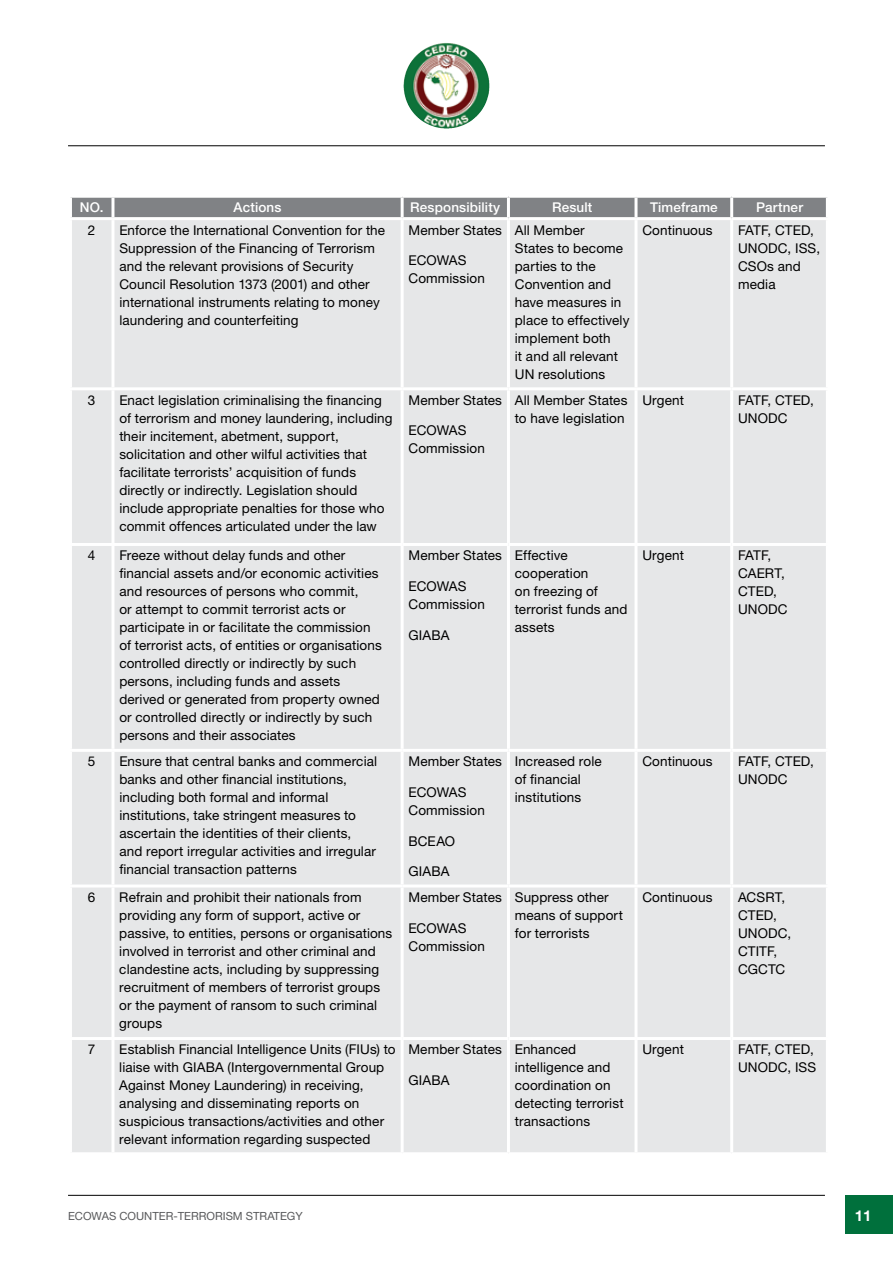
<style>
.page{position:relative;width:893px;height:1263px;background:#fff}
.page>*{position:absolute;margin:0;border:0;box-sizing:border-box;transform-origin:0 0}
.t1{font:700 15px "Helvetica Neue LT Std";color:#fff}
.t2{font:13.5px/18px "Helvetica Neue LT Std";letter-spacing:.01em;color:#000}
.t3{font:500 13.5px "Helvetica Neue LT Std";letter-spacing:.01em;color:#fff}
.t4{font:11.25px "Helvetica Neue LT Std";color:#58595b}
</style>
<div class="page">
<div style="left:845px;top:1195px;width:48px;height:38px;background:#00703c"></div>
<hr style="left:68px;top:1195px;width:757px;height:1px;background:#000">
<hr style="left:68px;top:145px;width:757px;height:1px;background:#000">
<img style="left:403px;top:43px;width:41px;height:73px">
<div style="left:72px;top:198px;width:754px;height:19px;background:#808285"></div>
<div style="left:72px;top:220px;width:754px;height:932px;background:#e6e7e8"></div>
<hr style="left:111px;top:198px;width:3px;height:19px;background:#fff">
<hr style="left:401px;top:198px;width:3px;height:19px;background:#fff">
<hr style="left:507px;top:198px;width:3px;height:19px;background:#fff">
<hr style="left:634px;top:198px;width:3px;height:19px;background:#fff">
<hr style="left:730px;top:198px;width:3px;height:19px;background:#fff">
<hr style="left:111px;top:220px;width:3px;height:167px;background:#fff">
<hr style="left:401px;top:220px;width:3px;height:167px;background:#fff">
<hr style="left:507px;top:220px;width:3px;height:167px;background:#fff">
<hr style="left:634px;top:220px;width:3px;height:167px;background:#fff">
<hr style="left:730px;top:220px;width:3px;height:167px;background:#fff">
<hr style="left:69px;top:387px;width:44px;height:3px;background:#fff">
<hr style="left:113px;top:387px;width:289px;height:3px;background:#fff">
<hr style="left:111px;top:390px;width:3px;height:153px;background:#fff">
<hr style="left:402px;top:387px;width:106px;height:3px;background:#fff">
<hr style="left:401px;top:390px;width:3px;height:153px;background:#fff">
<hr style="left:508px;top:387px;width:128px;height:3px;background:#fff">
<hr style="left:507px;top:390px;width:3px;height:153px;background:#fff">
<hr style="left:636px;top:387px;width:96px;height:3px;background:#fff">
<hr style="left:634px;top:390px;width:3px;height:153px;background:#fff">
<hr style="left:732px;top:387px;width:97px;height:3px;background:#fff">
<hr style="left:730px;top:390px;width:3px;height:153px;background:#fff">
<hr style="left:69px;top:543px;width:44px;height:3px;background:#fff">
<hr style="left:113px;top:543px;width:289px;height:3px;background:#fff">
<hr style="left:111px;top:546px;width:3px;height:203px;background:#fff">
<hr style="left:402px;top:543px;width:106px;height:3px;background:#fff">
<hr style="left:401px;top:546px;width:3px;height:203px;background:#fff">
<hr style="left:508px;top:543px;width:128px;height:3px;background:#fff">
<hr style="left:507px;top:546px;width:3px;height:203px;background:#fff">
<hr style="left:636px;top:543px;width:96px;height:3px;background:#fff">
<hr style="left:634px;top:546px;width:3px;height:203px;background:#fff">
<hr style="left:732px;top:543px;width:97px;height:3px;background:#fff">
<hr style="left:730px;top:546px;width:3px;height:203px;background:#fff">
<hr style="left:69px;top:749px;width:44px;height:3px;background:#fff">
<hr style="left:113px;top:749px;width:289px;height:3px;background:#fff">
<hr style="left:111px;top:752px;width:3px;height:132px;background:#fff">
<hr style="left:402px;top:749px;width:106px;height:3px;background:#fff">
<hr style="left:401px;top:752px;width:3px;height:132px;background:#fff">
<hr style="left:508px;top:749px;width:128px;height:3px;background:#fff">
<hr style="left:507px;top:752px;width:3px;height:132px;background:#fff">
<hr style="left:636px;top:749px;width:96px;height:3px;background:#fff">
<hr style="left:634px;top:752px;width:3px;height:132px;background:#fff">
<hr style="left:732px;top:749px;width:97px;height:3px;background:#fff">
<hr style="left:730px;top:752px;width:3px;height:132px;background:#fff">
<hr style="left:69px;top:884px;width:44px;height:3px;background:#fff">
<hr style="left:113px;top:884px;width:289px;height:3px;background:#fff">
<hr style="left:111px;top:887px;width:3px;height:150px;background:#fff">
<hr style="left:402px;top:884px;width:106px;height:3px;background:#fff">
<hr style="left:401px;top:887px;width:3px;height:150px;background:#fff">
<hr style="left:508px;top:884px;width:128px;height:3px;background:#fff">
<hr style="left:507px;top:887px;width:3px;height:150px;background:#fff">
<hr style="left:636px;top:884px;width:96px;height:3px;background:#fff">
<hr style="left:634px;top:887px;width:3px;height:150px;background:#fff">
<hr style="left:732px;top:884px;width:97px;height:3px;background:#fff">
<hr style="left:730px;top:887px;width:3px;height:150px;background:#fff">
<hr style="left:69px;top:1037px;width:44px;height:3px;background:#fff">
<hr style="left:113px;top:1037px;width:289px;height:3px;background:#fff">
<hr style="left:111px;top:1040px;width:3px;height:112px;background:#fff">
<hr style="left:402px;top:1037px;width:106px;height:3px;background:#fff">
<hr style="left:401px;top:1040px;width:3px;height:112px;background:#fff">
<hr style="left:508px;top:1037px;width:128px;height:3px;background:#fff">
<hr style="left:507px;top:1040px;width:3px;height:112px;background:#fff">
<hr style="left:636px;top:1037px;width:96px;height:3px;background:#fff">
<hr style="left:634px;top:1040px;width:3px;height:112px;background:#fff">
<hr style="left:732px;top:1037px;width:97px;height:3px;background:#fff">
<hr style="left:730px;top:1040px;width:3px;height:112px;background:#fff">
<p class="t3" style="left:80px;top:199px;width:25px">NO.</p>
<p class="t3" style="left:234px;top:199px;width:49px">Actions</p>
<p class="t3" style="left:410px;top:199px;width:91px">Responsibility</p>
<p class="t3" style="left:552px;top:199px;width:42px">Result</p>
<p class="t3" style="left:650px;top:199px;width:69px">Timeframe</p>
<p class="t3" style="left:756px;top:199px;width:49px">Partner</p>
<p class="t2" style="left:88px;top:221px;width:9px">2</p>
<p class="t2" style="left:119px;top:221px;width:267px">Enforce the I nternational Convention for the Suppression of the Financing of Terrorism and the relevant provisions of Security Council Resolution 1373 (2001) and other international instruments relating to money laundering and counterfeiting</p>
<p class="t2" style="left:408px;top:221px;width:95px">M ember States</p>
<p class="t2" style="left:515px;top:221px;width:116px">All Member<br>States to become parties to the<br>Convention and have measures in place to effectively implement both<br>it and all relevant<br>UN resolutions</p>
<p class="t2" style="left:642px;top:221px;width:72px">Continuous</p>
<p class="t2" style="left:738px;top:221px;width:84px">FATF, CTED,<br>UNODC, ISS,<br>CSOs and media</p>
<p class="t2" style="left:408px;top:251px;width:78px">ECOWAS<br>Commission</p>
<p class="t2" style="left:88px;top:391px;width:9px">3</p>
<p class="t2" style="left:119px;top:391px;width:275px">Enact legislation criminalising the financing of terrorism and money laundering, including their incitement, abetment, support, solicitation and other wilful activities that facilitate terrorists’ acquisition of funds directly or indirectly. Legislation should include appropriate penalties for those who commit offences articulated under the law</p>
<p class="t2" style="left:408px;top:391px;width:95px">M ember States</p>
<p class="t2" style="left:408px;top:421px;width:78px">ECOWAS<br>Commission</p>
<p class="t2" style="left:88px;top:546px;width:9px">4</p>
<p class="t2" style="left:119px;top:546px;width:264px">Freeze without delay funds and other financial assets and/or economic activities and resources of persons who commit,<br>or attempt to commit terrorist acts or participate in or facilitate the commission of terrorist acts, of entities or organisations controlled directly or indirectly by such persons, including funds and assets derived or generated from property owned or controlled directly or indirectly by such persons and their associates</p>
<p class="t2" style="left:408px;top:546px;width:95px">M ember States</p>
<p class="t2" style="left:408px;top:577px;width:78px">ECOWAS<br>Commission</p>
<p class="t2" style="left:408px;top:626px;width:43px">GIABA</p>
<p class="t2" style="left:88px;top:752px;width:9px">5</p>
<p class="t2" style="left:119px;top:752px;width:259px">Ensure that central banks and commercial banks and other financial institutions, including both formal and informal institutions, take stringent measures to ascertain the identities of their clients, and report irregular activities and irregular financial transaction patterns</p>
<p class="t2" style="left:408px;top:752px;width:95px">M ember States</p>
<p class="t2" style="left:408px;top:783px;width:78px">ECOWAS<br>Commission</p>
<p class="t2" style="left:408px;top:832px;width:48px">BCEAO</p>
<p class="t2" style="left:408px;top:862px;width:43px">GIABA</p>
<p class="t2" style="left:88px;top:888px;width:9px">6</p>
<p class="t2" style="left:119px;top:888px;width:275px">Refrain and prohibit their nationals from providing any form of support, active or passive, to entities, persons or organisations involved in terrorist and other criminal and clandestine acts, including by suppressing recruitment of members of terrorist groups or the payment of ransom to such criminal groups</p>
<p class="t2" style="left:408px;top:888px;width:95px">M ember States</p>
<p class="t2" style="left:408px;top:918px;width:78px">ECOWAS<br>Commission</p>
<p class="t2" style="left:88px;top:1040px;width:9px">7</p>
<p class="t2" style="left:119px;top:1040px;width:278px">Establish Financial I ntelligence Units (FIUs) to liaise with GIABA (I ntergovernmental Group Against Money Laundering) in receiving, analysing and disseminating reports on suspicious transactions/activities and other relevant information regarding suspected</p>
<p class="t2" style="left:408px;top:1040px;width:95px">M ember States</p>
<p class="t2" style="left:408px;top:1071px;width:43px">GIABA</p>
<p class="t2" style="left:515px;top:391px;width:114px">All M ember States to have legislation</p>
<p class="t2" style="left:642px;top:391px;width:43px">Urgent</p>
<p class="t2" style="left:738px;top:391px;width:77px">FATF, CTED,<br>UNODC</p>
<p class="t2" style="left:515px;top:546px;width:114px">Effective cooperation<br>on freezing of terrorist funds and assets</p>
<p class="t2" style="left:642px;top:546px;width:43px">Urgent</p>
<p class="t2" style="left:738px;top:546px;width:51px">FATF,<br>CAERT,<br>CTED,<br>UNODC</p>
<p class="t2" style="left:515px;top:752px;width:88px">I ncreased role of financial institutions</p>
<p class="t2" style="left:642px;top:752px;width:72px">Continuous</p>
<p class="t2" style="left:738px;top:752px;width:77px">FATF, CTED,<br>UNODC</p>
<p class="t2" style="left:515px;top:888px;width:110px">Suppress other means of support for terrorists</p>
<p class="t2" style="left:642px;top:888px;width:72px">Continuous</p>
<p class="t2" style="left:738px;top:888px;width:55px">ACSRT,<br>CTED,<br>UNODC,<br>CTIT F,<br>CGCTC</p>
<p class="t2" style="left:515px;top:1040px;width:110px">Enhanced intelligence and coordination on detecting terrorist transactions</p>
<p class="t2" style="left:642px;top:1040px;width:43px">Urgent</p>
<p class="t2" style="left:738px;top:1040px;width:80px">FATF, CTED,<br>UNODC, ISS</p>
<p class="t4" style="left:68px;top:1210px;width:236px">ECOWAS Co unter-Te rro rism Strategy</p>
<p class="t1" style="left:855px;top:1206px;width:18px">11</p>
</div>
